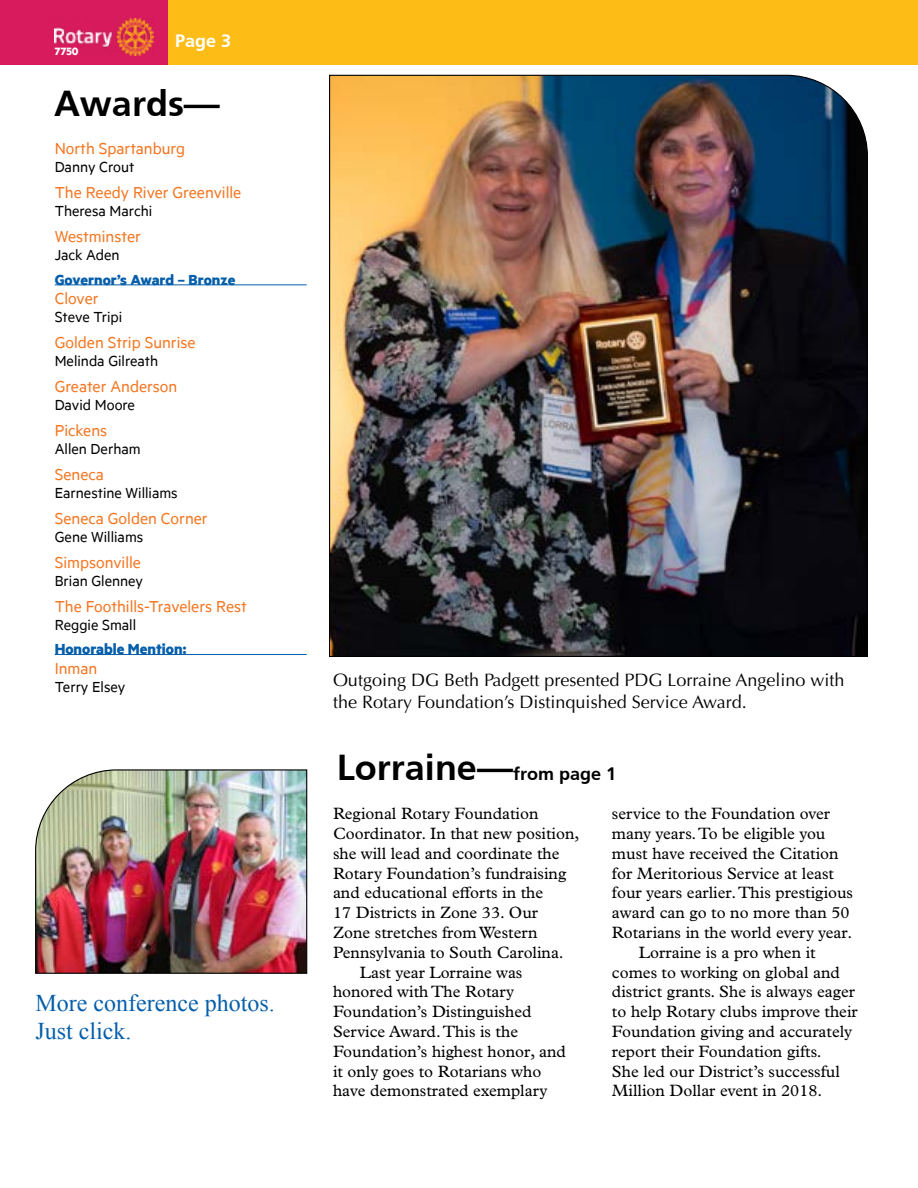
<style>
.page{position:relative;width:918px;height:1188px;background:#fff}
.page>*{position:absolute;margin:0;border:0;box-sizing:border-box;transform-origin:0 0}
.t1{font:700 36px "Frutiger";color:#000}
.t2{font:24px/28.8px "Times New Roman";color:#055eaa}
.t3{font:18px "Metric";color:#f47621}
.t4{font:18px/21.6px "Optima";color:#000}
.t5{font:700 18px "Frutiger";color:#fff}
.t6{font:16.5px "Plantin MT Std";color:#000}
.t7{font:16.5px "Metric";color:#000}
.t8{font:700 16.5px "Metric";color:#055eaa}
.t9{font:700 12px "Metric";color:#fff}
.s1{font-size:18px}
</style>
<div class="page">
<div style="left:0;top:0;width:168px;height:64px;background:#d81b5d"></div>
<div style="left:168px;top:0;width:750px;height:64px;background:#fdbd16"></div>
<img style="left:55px;top:18px;width:99px;height:37px">
<hr style="left:55px;top:285px;width:252px;height:1px;background:#055eaa">
<hr style="left:55px;top:654px;width:252px;height:1px;background:#055eaa">
<img style="left:329px;top:74px;width:539px;height:583px">
<img style="left:35px;top:769px;width:273px;height:205px">
<p class="t9" style="left:55px;top:43px;width:25px">7750</p>
<p class="t5" style="left:175px;top:30px;width:58px">Page 3</p>
<h1 class="t1" style="left:54px;top:82px;width:167px">Awards—</h1>
<p class="t3" style="left:55px;top:138px;width:132px">North Spartanburg</p>
<p class="t7" style="left:55px;top:157px;width:81px">Danny Crout</p>
<p class="t3" style="left:55px;top:182px;width:188px">The Reedy River Greenville</p>
<p class="t7" style="left:55px;top:201px;width:99px">Theresa Marchi</p>
<p class="t3" style="left:55px;top:226px;width:88px">Westminster</p>
<p class="t7" style="left:55px;top:245px;width:67px">Jack Aden</p>
<p class="t8" style="left:55px;top:269px;width:182px">Governor’s Award – Bronze</p>
<p class="t3" style="left:55px;top:288px;width:45px">Clover</p>
<p class="t7" style="left:55px;top:307px;width:69px">Steve Tripi</p>
<p class="t3" style="left:55px;top:332px;width:142px">Golden Strip Sunrise</p>
<p class="t7" style="left:55px;top:351px;width:105px">Melinda Gilreath</p>
<p class="t3" style="left:55px;top:376px;width:124px">Greater Anderson</p>
<p class="t7" style="left:55px;top:395px;width:82px">David Moore</p>
<p class="t3" style="left:55px;top:420px;width:54px">Pickens</p>
<p class="t7" style="left:55px;top:439px;width:87px">Allen Derham</p>
<p class="t3" style="left:55px;top:464px;width:51px">Seneca</p>
<p class="t7" style="left:55px;top:483px;width:125px">Earnestine Williams</p>
<p class="t3" style="left:55px;top:508px;width:154px">Seneca Golden Corner</p>
<p class="t7" style="left:55px;top:527px;width:90px">Gene Williams</p>
<p class="t3" style="left:55px;top:552px;width:88px">Simpsonville</p>
<p class="t7" style="left:55px;top:571px;width:90px">Brian Glenney</p>
<p class="t3" style="left:55px;top:596px;width:194px">The Foothills-Travelers Rest</p>
<p class="t7" style="left:55px;top:615px;width:83px">Reggie Small</p>
<p class="t8" style="left:55px;top:639px;width:133px">Honorable Mention:</p>
<p class="t3" style="left:55px;top:658px;width:44px">Inman</p>
<p class="t7" style="left:55px;top:677px;width:72px">Terry Elsey</p>
<p class="t4" style="left:333px;top:669px;width:513px">Outgoing DG Beth Padgett presented PDG Lorraine Angelino with the Rotary Foundation’s Distinquished Service Award.</p>
<h2 class="t2" style="left:36px;top:988px;width:241px">More conference photos.<br>Just click.</h2>
<h1 class="t1" style="left:337px;top:746px;width:281px">Lorraine—<span class="s1">from page 1</span></h1>
<p class="t6" style="left:333px;top:804px;width:207px">Regional Rotary Foundation</p>
<p class="t6" style="left:333px;top:824px;width:248px">Coordinator. In that new position,</p>
<p class="t6" style="left:333px;top:844px;width:228px">she will lead and coordinate the</p>
<p class="t6" style="left:333px;top:864px;width:235px">Rotary Foundation’s fundraising</p>
<p class="t6" style="left:333px;top:883px;width:212px">and educational efforts in the</p>
<p class="t6" style="left:333px;top:903px;width:206px">17 Districts in Zone 33. Our</p>
<p class="t6" style="left:333px;top:923px;width:206px">Zone stretches from Western</p>
<p class="t6" style="left:333px;top:943px;width:232px">Pennsylvania to South Carolina.</p>
<p class="t6" style="left:360px;top:963px;width:164px">Last year Lorraine was</p>
<p class="t6" style="left:333px;top:982px;width:183px">honored with The Rotary</p>
<p class="t6" style="left:333px;top:1002px;width:200px">Foundation’s Distinguished</p>
<p class="t6" style="left:333px;top:1022px;width:187px">Service Award. This is the</p>
<p class="t6" style="left:333px;top:1042px;width:234px">Foundation’s highest honor, and</p>
<p class="t6" style="left:333px;top:1062px;width:210px">it only goes to Rotarians who</p>
<p class="t6" style="left:333px;top:1081px;width:216px">have demonstrated exemplary</p>
<p class="t6" style="left:612px;top:804px;width:220px">service to the Foundation over</p>
<p class="t6" style="left:612px;top:824px;width:215px">many years. To be eligible you</p>
<p class="t6" style="left:612px;top:844px;width:228px">must have received the Citation</p>
<p class="t6" style="left:612px;top:864px;width:224px">for Meritorious Service at least</p>
<p class="t6" style="left:612px;top:883px;width:243px">four years earlier. This prestigious</p>
<p class="t6" style="left:612px;top:903px;width:239px">award can go to no more than 50</p>
<p class="t6" style="left:612px;top:923px;width:242px">Rotarians in the world every year.</p>
<p class="t6" style="left:639px;top:943px;width:178px">Lorraine is a pro when it</p>
<p class="t6" style="left:612px;top:963px;width:230px">comes to working on global and</p>
<p class="t6" style="left:612px;top:982px;width:245px">district grants. She is always eager</p>
<p class="t6" style="left:612px;top:1002px;width:247px">to help Rotary clubs improve their</p>
<p class="t6" style="left:612px;top:1022px;width:242px">Foundation giving and accurately</p>
<p class="t6" style="left:612px;top:1042px;width:211px">report their Foundation gifts.</p>
<p class="t6" style="left:612px;top:1062px;width:229px">She led our District’s successful</p>
<p class="t6" style="left:612px;top:1081px;width:212px">Million Dollar event in 2018.</p>
</div>
